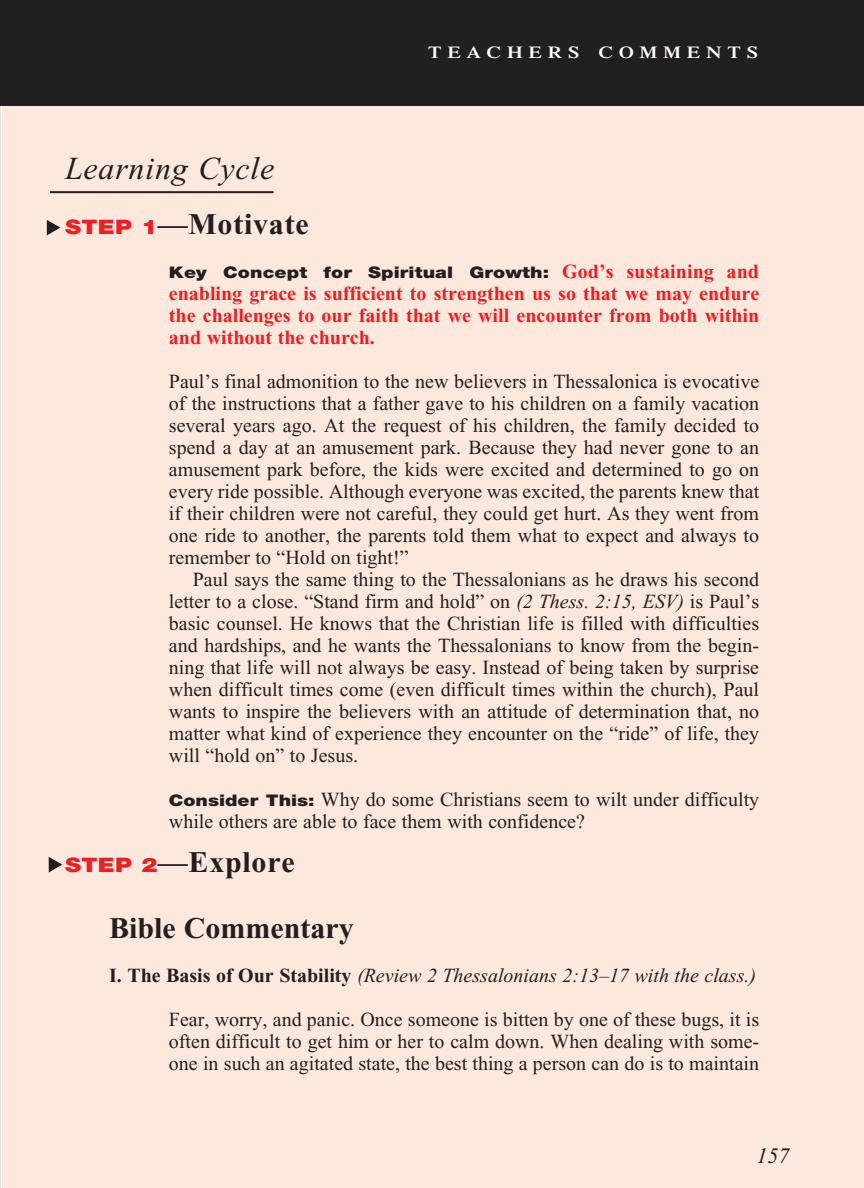
<style>
.page{position:relative;width:864px;height:1188px;background:#fff}
.page>*{position:absolute;margin:0;border:0;box-sizing:border-box;transform-origin:0 0}
.t1{font:italic 32px "Times New Roman";letter-spacing:.025em;color:#231f20}
.t2{font:700 30px "Times New Roman";letter-spacing:.01em;color:#231f20}
.t3{font:italic 22px "Times New Roman";color:#231f20}
.t4{font:20px/22px "Times New Roman";color:#231f20;text-align:justify}
.t5{font:700 20px/22px "Times New Roman";color:#ee1e24;text-align:justify}
.t6{font:italic 20px "Times New Roman";color:#231f20}
.t7{font:600 16.8px "Times";letter-spacing:.285em;color:#fff;scale:1.2 1}
.t8{font:900 16px "Helvetica Neue";letter-spacing:.005em;color:#231f20;scale:1.2 1}
.s1{font-family:"Helvetica Neue";font-weight:900;font-size:20px;color:#ee1e24}
.s2{font-family:"Times New Roman";font-weight:700;font-size:20px;color:#ee1e24}
.s3{font-style:italic}
.s4{font-family:"Helvetica Neue";font-weight:900;font-size:16px}
.s5{font-weight:700;font-style:normal}
</style>
<div class="page">
<div style="left:2px;top:106px;width:862px;height:1082px;background:#fde8dd"></div>
<div style="left:0;top:0;width:864px;height:105px;background:#231f20"></div>
<hr style="left:50px;top:191px;width:224px;height:2px;background:#231f20">
<svg style="left:47px;top:220px;width:13px;height:15px"></svg>
<svg style="left:49px;top:857px;width:13px;height:16px"></svg>
<p class="t7" style="left:428px;top:43px;width:276px">TEACHERS COMMENTS</p>
<h1 class="t1" style="left:65px;top:152px;width:211px">Learning Cycle</h1>
<h2 class="t2" style="left:65px;top:207px;width:245px"><span class="s1">STEP 1</span>—Motivate</h2>
<p class="t8" style="left:169px;top:263px;width:493px">Key Concept for Spiritual Growth: <span class="s2">God’s sustaining and</span></p>
<p class="t5" style="left:169px;top:282px;width:592px">enabling grace is sufficient to strengthen us so that we may endure the challenges to our faith that we will encounter from both within and without the church.</p>
<p class="t4" style="left:169px;top:370px;width:592px">Paul’s final admonition to the new believers in Thessalonica is evocative of the instructions that a father gave to his children on a family vacation several years ago. At the request of his children, the family decided to spend a day at an amusement park. Because they had never gone to an amusement park before, the kids were excited and determined to go on every ride possible. Although everyone was excited, the parents knew that if their children were not careful, they could get hurt. As they went from one ride to another, the parents told them what to expect and always to remember to “Hold on tight!”</p>
<p class="t4" style="left:169px;top:568px;width:592px;text-indent:24px">Paul says the same thing to the Thessalonians as he draws his second letter to a close. “Stand firm and hold” on <span class="s3">(2 Thess. 2:15, ESV)</span> is Paul’s basic counsel. He knows that the Christian life is filled with difficulties and hardships, and he wants the Thessalonians to know from the begin&shy;ning that life will not always be easy. Instead of being taken by surprise when difficult times come (even difficult times within the church), Paul wants to inspire the believers with an attitude of determination that, no matter what kind of experience they encounter on the “ride” of life, they will “hold on” to Jesus.</p>
<p class="t4" style="left:169px;top:788px;width:592px"><span class="s4">Consider This:</span> Why do some Christians seem to wilt under difficulty while others are able to face them with confidence?</p>
<h2 class="t2" style="left:65px;top:845px;width:231px"><span class="s1">STEP 2</span>—Explore</h2>
<h2 class="t2" style="left:109px;top:911px;width:246px">Bible Commentary</h2>
<p class="t6" style="left:109px;top:965px;width:649px"><span class="s5">I. The Basis of Our Stability</span> (Review 2 Thessalonians 2:13–17 with the class.)</p>
<p class="t4" style="left:169px;top:1008px;width:592px">Fear, worry, and panic. Once someone is bitten by one of these bugs, it is often difficult to get him or her to calm down. When dealing with some&shy;one in such an agitated state, the best thing a person can do is to maintain</p>
<p class="t3" style="left:756px;top:1144px;width:34px">157</p>
</div>
